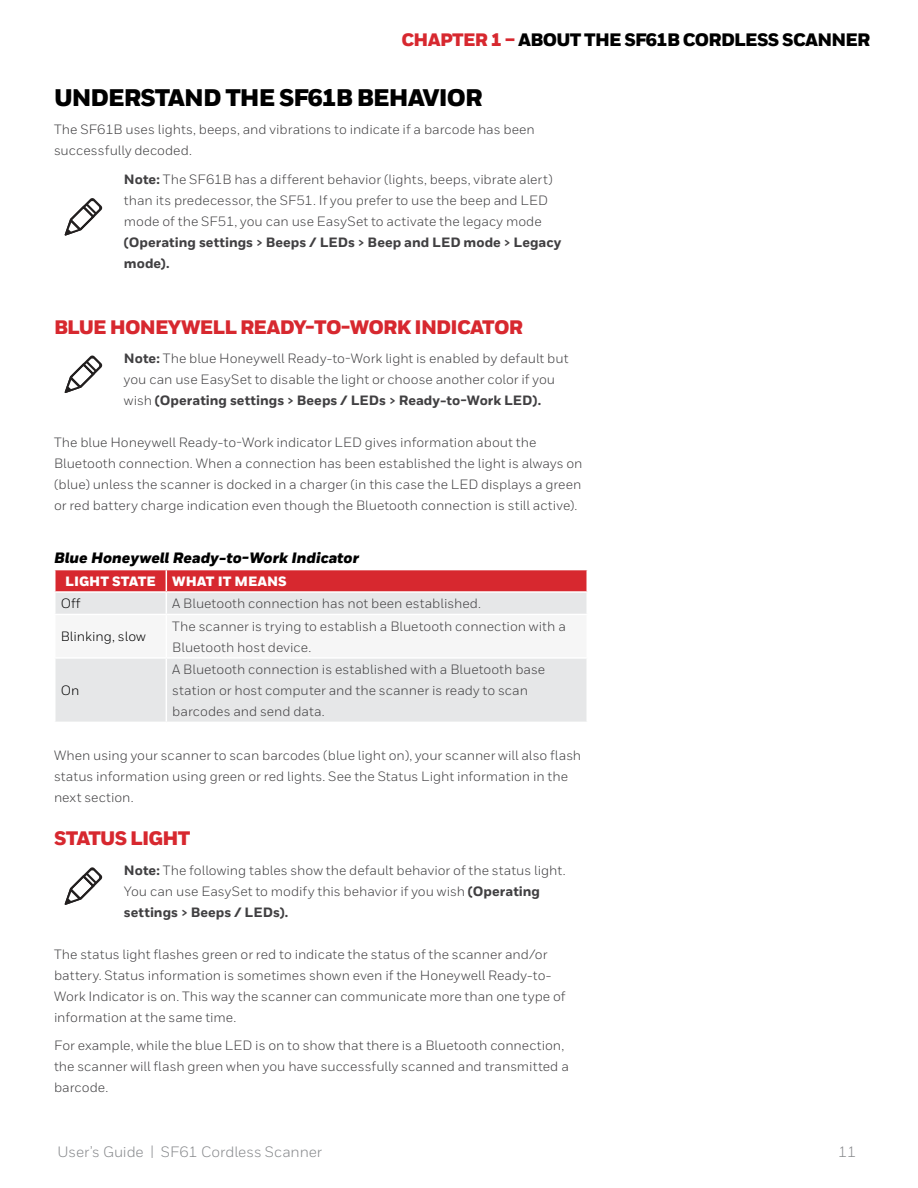
<style>
.page{position:relative;width:918px;height:1188px;background:#fff}
.page>*{position:absolute;margin:0;border:0;box-sizing:border-box;transform-origin:0 0}
.t1{font:900 24px "Honeywell Sans";letter-spacing:-.04em;color:#000}
.t2{font:900 19.5px "Honeywell Sans";letter-spacing:-.04em;color:#d7282f}
.t3{font:900 18px "Honeywell Sans";letter-spacing:-.04em;color:#000}
.t4{font:italic 900 15px "Honeywell Sans";color:#000}
.t5{font:15px "Honeywell Sans";letter-spacing:-.005em;color:#888a8d}
.t6{font:13.5px/21px "Honeywell Sans";color:#414042}
.t7{font:800 13.5px/21px "Honeywell Sans";color:#414042}
.t8{font:900 13.5px "Honeywell Sans";color:#fff}
.t9{font:13.5px "Honeywell Sans";color:#000}
.s1{color:#d7282f}
.s2{font-weight:800}
</style>
<div class="page">
<svg style="left:65px;top:198px;width:37px;height:38px"></svg>
<svg style="left:65px;top:356px;width:37px;height:37px"></svg>
<div style="left:56px;top:659px;width:530px;height:63px;background:#e6e7e8"></div>
<svg style="left:55px;top:570px;width:532px;height:44px;background:#e08d91"></svg>
<hr style="left:586px;top:593px;width:2px;height:21px;background:#fff">
<hr style="left:166px;top:659px;width:1px;height:63px;background:#fff">
<svg style="left:65px;top:867px;width:37px;height:38px"></svg>
<h3 class="t3" style="left:402px;top:29px;width:470px"><span class="s1">CHAPTER 1 –</span> ABOUT THE SF61B CORDLESS SCANNER</h3>
<h1 class="t1" style="left:54px;top:83px;width:430px">UNDERSTAND THE SF61B BEHAVIOR</h1>
<p class="t6" style="left:54px;top:119px;width:482px">The SF61B uses lights, beeps, and vibrations to indicate if a barcode has been successfully decoded.</p>
<p class="t6" style="left:124px;top:169px;width:430px"><span class="s2">Note:</span> The SF61B has a different behavior (lights, beeps, vibrate alert) than its predecessor, the SF51. If you prefer to use the beep and LED mode of the SF51, you can use EasySet to activate the legacy mode</p>
<p class="t7" style="left:124px;top:233px;width:439px">(Operating settings &gt; Beeps / LEDs &gt; Beep and LED mode &gt; Legacy mode).</p>
<h2 class="t2" style="left:54px;top:315px;width:471px">BLUE HONEYWELL READY-TO-WORK INDICATOR</h2>
<p class="t6" style="left:124px;top:348px;width:446px"><span class="s2">Note:</span> The blue Honeywell Ready-to-Work light is enabled by default but you can use EasySet to disable the light or choose another color if you wish <span class="s2">(Operating settings &gt; Beeps / LEDs &gt; Ready-to-Work LED).</span></p>
<p class="t6" style="left:54px;top:432px;width:530px">The blue Honeywell Ready-to-Work indicator LED gives information about the Bluetooth connection. When a connection has been established the light is always on (blue) unless the scanner is docked in a charger (in this case the LED displays a green or red battery charge indication even though the Bluetooth connection is still active).</p>
<p class="t4" style="left:54px;top:548px;width:307px">Blue Honeywell Ready-to-Work Indicator</p>
<p class="t8" style="left:65px;top:573px;width:223px">LIGHT STATE WHAT IT MEANS</p>
<p class="t9" style="left:61px;top:596px;width:21px">Off</p>
<p class="t6" style="left:172px;top:593px;width:310px">A Bluetooth connection has not been established.</p>
<p class="t9" style="left:61px;top:629px;width:87px">Blinking, slow</p>
<p class="t6" style="left:172px;top:616px;width:395px">The scanner is trying to establish a Bluetooth connection with a<br>Bluetooth host device.</p>
<p class="t9" style="left:61px;top:683px;width:20px">On</p>
<p class="t6" style="left:172px;top:659px;width:374px">A Bluetooth connection is established with a Bluetooth base station or host computer and the scanner is ready to scan barcodes and send data.</p>
<p class="t6" style="left:54px;top:745px;width:529px">When using your scanner to scan barcodes (blue light on), your scanner will also flash status information using green or red lights. See the Status Light information in the next section.</p>
<h2 class="t2" style="left:54px;top:827px;width:138px">STATUS LIGHT</h2>
<p class="t6" style="left:124px;top:859px;width:443px"><span class="s2">Note:</span> The following tables show the default behavior of the status light.<br>You can use EasySet to modify this behavior if you wish <span class="s2">(Operating settings &gt; Beeps / LEDs).</span></p>
<p class="t6" style="left:54px;top:944px;width:513px">The status light flashes green or red to indicate the status of the scanner and/or battery. Status information is sometimes shown even if the Honeywell Ready-to-Work Indicator is on. This way the scanner can communicate more than one type of information at the same time.</p>
<p class="t6" style="left:54px;top:1035px;width:516px">For example, while the blue LED is on to show that there is a Bluetooth connection, the scanner will flash green when you have successfully scanned and transmitted a barcode.</p>
<p class="t5" style="left:58px;top:1142px;width:266px">User’s Guide | SF61 Cordless Scanner</p>
<p class="t5" style="left:838px;top:1142px;width:20px">11</p>
</div>
